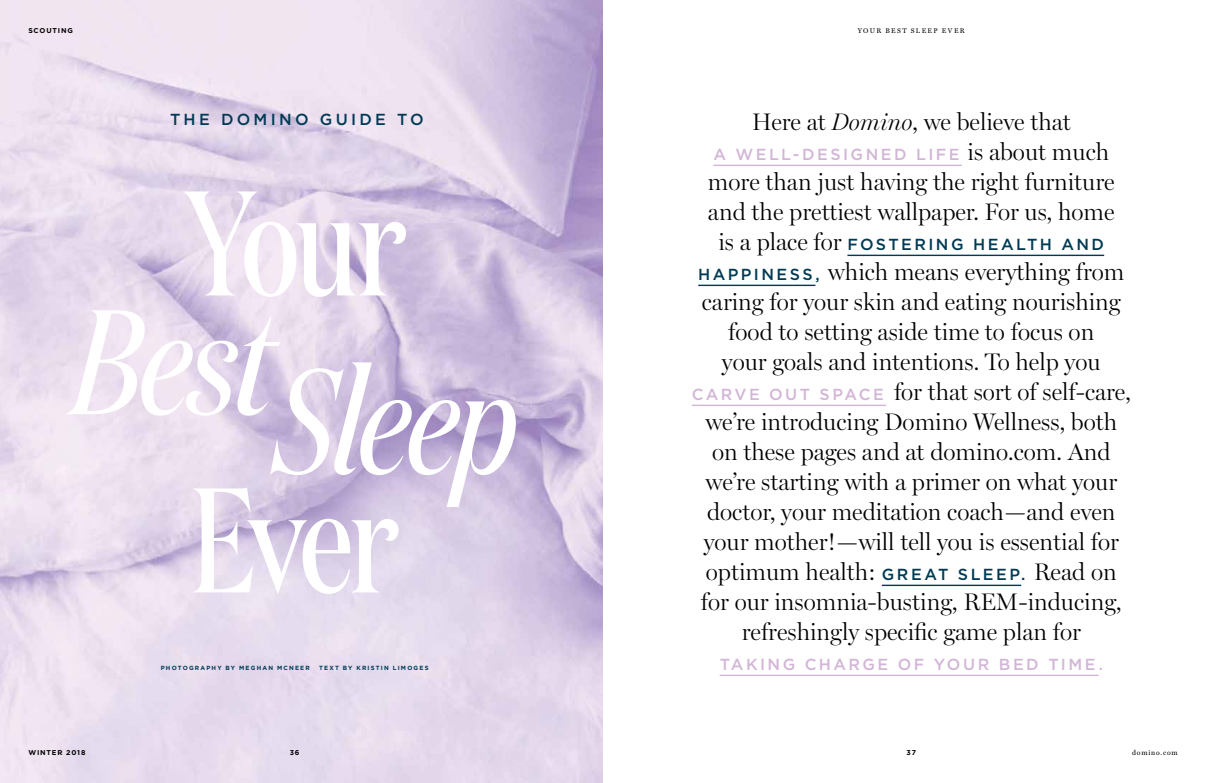
<style>
.page{position:relative;width:1206px;height:783px;background:#fff}
.page>*{position:absolute;margin:0;border:0;box-sizing:border-box;transform-origin:0 0}
.t1{font:300 24px/30px "Miller Display";color:#000}
.t2{font:500 16px "Gotham";letter-spacing:.155em;color:#d3b6d7}
.t3{font:500 16px "Gotham";letter-spacing:.16em;color:#003a54}
.t4{font:500 16px "Gotham";letter-spacing:.205em;color:#003a54}
.t5{font:700 7px "Gotham";letter-spacing:.12em;color:#000}
.t6{font:7px "Miller Text";letter-spacing:.105em;color:#000}
.t7{font:6.8px "Miller Text";letter-spacing:.2em;color:#000}
.t8{font:700 6px "Gotham";letter-spacing:.2em;color:#003a54}
.s1{font-style:italic}
.s2{font-family:"Miller Display";font-weight:300;font-size:24px;color:#000}
.s3{font-family:"Gotham";font-weight:500;font-size:16px;color:#003a54}
.s4{font-family:"Gotham";font-weight:500;font-size:16px;color:#d3b6d7}
</style>
<div class="page">
<img style="left:0;top:0;width:603px;height:783px">
<svg style="left:193px;top:507px;width:206px;height:87px"></svg>
<svg style="left:65px;top:310px;width:451px;height:197px"></svg>
<svg style="left:183px;top:191px;width:223px;height:106px"></svg>
<hr style="left:713px;top:165px;width:249px;height:1px;background:#d3b6d7">
<hr style="left:847px;top:255px;width:257px;height:1px;background:#003a54">
<hr style="left:698px;top:285px;width:117px;height:1px;background:#003a54">
<hr style="left:692px;top:405px;width:194px;height:1px;background:#d3b6d7">
<hr style="left:882px;top:585px;width:139px;height:1px;background:#003a54">
<hr style="left:720px;top:675px;width:379px;height:1px;background:#d3b6d7">
<p class="t5" style="left:28px;top:26px;width:46px">SCOUTING</p>
<p class="t7" style="left:858px;top:27px;width:109px">YOUR BEST SLEEP EVER</p>
<p class="t4" style="left:170px;top:110px;width:255px">THE DOMINO GUIDE TO</p>
<p class="t1" style="left:752px;top:106px;width:321px">Here at <span class="s1">Domino</span>, we believe that</p>
<p class="t2" style="left:713px;top:145px;width:397px">A WELL-DESIGNED LIFE <span class="s2">is about much</span></p>
<p class="t1" style="left:708px;top:166px;width:408px">more than just having the right furniture and the prettiest wallpaper. For us, home</p>
<p class="t3" style="left:718px;top:235px;width:387px"><span class="s2">is a place for</span> FOSTERING HEALTH AND</p>
<p class="t1" style="left:692px;top:256px;width:441px;text-align:center"><span class="s3">HAPPIN E SS ,</span> which means everything from caring for your skin and eating nourishing food to setting aside time to focus on<br>your goals and intentions. To help you <span class="s4">CARVE OUT SPACE</span> for that sort of self-care, we’re introducing Domino Wellness, both on these pages and at domino.com. And we’re starting with a primer on what your doctor, your meditation coach—and even your mother!—will tell you is essential for optimum health: <span class="s3">G R E AT SLE E P.</span> Read on for our insomnia-busting, REM-inducing, refreshingly specific game plan for</p>
<p class="t2" style="left:720px;top:655px;width:385px">TAKING CHARGE OF YOUR BED TIME.</p>
<p class="t8" style="left:161px;top:664px;width:151px">PHOTOGRAPHY BY MEGHAN MCNEER</p>
<p class="t8" style="left:319px;top:664px;width:111px">TEXT BY KRISTIN LIMOGES</p>
<p class="t5" style="left:28px;top:748px;width:59px">WINTER 2018</p>
<p class="t5" style="left:290px;top:748px;width:11px">36</p>
<p class="t5" style="left:907px;top:748px;width:11px">37</p>
<p class="t6" style="left:1132px;top:748px;width:47px">domino.com</p>
</div>
